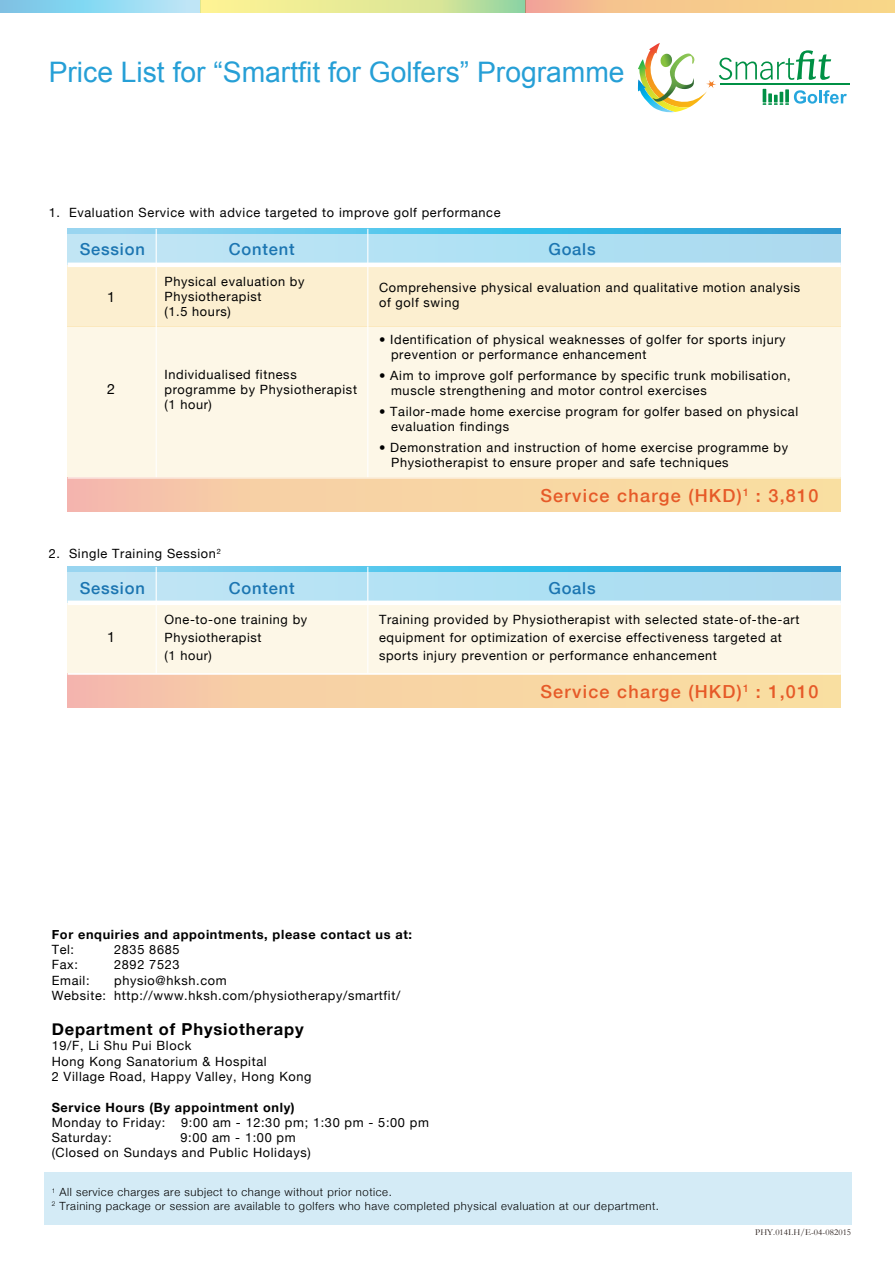
<style>
.page{position:relative;width:895px;height:1265px;background:#fff}
.page>*{position:absolute;margin:0;border:0;box-sizing:border-box;transform-origin:0 0}
.t1{font:28.2px "Arial";color:#269fd6}
.t2{font:500 18px "Helvetica Neue";letter-spacing:.07em;color:#e65a28}
.t3{font:500 16.5px "Helvetica Neue";letter-spacing:.05em;color:#1b75b1}
.t4{font:700 16.5px "Helvetica Neue";letter-spacing:.05em;color:#000}
.t5{font:14.25px "Helvetica Neue";color:#000}
.t6{font:12.75px/15px "Helvetica Neue";letter-spacing:.05em;color:#000}
.t7{font:700 12.75px "Helvetica Neue";letter-spacing:.05em;color:#000}
.t8{font:300 11.25px/13.5px "Helvetica Neue";letter-spacing:.05em;color:#000}
.t9{font:9px "Garamond";letter-spacing:.01em;color:#231815}
</style>
<div class="page">
<svg style="left:0;top:0;width:200px;height:13px;background:#94d7f0"></svg>
<svg style="left:200px;top:0;width:325px;height:13px;background:#dce897"></svg>
<svg style="left:525px;top:0;width:370px;height:13px;background:#f5c68d"></svg>
<div style="left:44px;top:1172px;width:807px;height:52px;background:#d4ebf6"></div>
<svg style="left:637px;top:43px;width:209px;height:70px"></svg>
<hr style="left:720px;top:83px;width:129px;height:2px;background:#009045">
<div style="left:68px;top:265px;width:772px;height:61px;background:#fcefd0"></div>
<div style="left:68px;top:326px;width:772px;height:152px;background:#fdf7e7"></div>
<svg style="left:68px;top:229px;width:772px;height:6px;background:#64c5e9"></svg>
<div style="left:68px;top:235px;width:772px;height:30px;background:linear-gradient(to right,#c0e6f5,#a8daf0)"></div>
<hr style="left:367px;top:229px;width:1px;height:249px;background:#fff">
<hr style="left:156px;top:229px;width:1px;height:249px;background:#fff">
<div style="left:68px;top:262px;width:772px;height:5px;background:#fff"></div>
<div style="left:68px;top:478px;width:772px;height:34px;background:linear-gradient(to right,#f5c2aa,#fae39f)"></div>
<hr style="left:68px;top:477px;width:772px;height:1px;background:#fff">
<div style="left:68px;top:603px;width:772px;height:71px;background:#fdf7e7"></div>
<div style="left:68px;top:674px;width:772px;height:34px;background:linear-gradient(to right,#f5c2aa,#fae39f)"></div>
<svg style="left:68px;top:567px;width:772px;height:6px;background:#64c5e9"></svg>
<div style="left:68px;top:573px;width:772px;height:30px;background:linear-gradient(to right,#c0e6f5,#a8daf0)"></div>
<hr style="left:68px;top:673px;width:772px;height:1px;background:#fff">
<hr style="left:367px;top:567px;width:1px;height:107px;background:#fff">
<hr style="left:156px;top:567px;width:1px;height:107px;background:#fff">
<div style="left:68px;top:600px;width:772px;height:5px;background:#fff"></div>
<h1 class="t1" style="left:49px;top:54px;width:577px">Price List for “Smartfit for Golfers” Programme</h1>
<p class="t6" style="left:49px;top:205px;width:453px">1. Evaluation Service with advice targeted to improve golf performance</p>
<p class="t3" style="left:80px;top:240px;width:67px">Session</p>
<p class="t3" style="left:229px;top:240px;width:67px">Content</p>
<p class="t3" style="left:548px;top:240px;width:49px">Goals</p>
<p class="t5" style="left:107px;top:288px;width:9px">1</p>
<p class="t5" style="left:107px;top:381px;width:9px">2</p>
<p class="t6" style="left:164px;top:274px;width:141px">Physical evaluation by<br>Physiotherapist<br>(1.5 hours)</p>
<p class="t6" style="left:164px;top:367px;width:194px">Individualised fitness programme by Physiotherapist (1 hour)</p>
<p class="t6" style="left:49px;top:546px;width:173px">2. Single Training Session<sup>2</sup></p>
<p class="t6" style="left:379px;top:280px;width:423px">Comprehensive physical evaluation and qualitative motion analysis of golf swing</p>
<p class="t6" style="left:391px;top:332px;width:396px;text-indent:-12px">• Identification of physical weaknesses of golfer for sports injury prevention or performance enhancement</p>
<p class="t6" style="left:391px;top:368px;width:401px;text-indent:-12px">• Aim to improve golf performance by specific trunk mobilisation, muscle strengthening and motor control exercises</p>
<p class="t6" style="left:391px;top:404px;width:408px;text-indent:-12px">• Tailor-made home exercise program for golfer based on physical evaluation findings</p>
<p class="t6" style="left:391px;top:440px;width:398px;text-indent:-12px">• Demonstration and instruction of home exercise programme by<br>Physiotherapist to ensure proper and safe techniques</p>
<h2 class="t2" style="left:540px;top:485px;width:280px">Service charge (HKD)<sup>1</sup> : 3,810</h2>
<p class="t3" style="left:80px;top:577px;width:67px">Session</p>
<p class="t3" style="left:229px;top:577px;width:67px">Content</p>
<p class="t3" style="left:548px;top:577px;width:49px">Goals</p>
<p class="t6" style="left:164px;top:610px;width:144px;line-height:18px">One-to-one training by<br>Physiotherapist<br>(1 hour)</p>
<p class="t6" style="left:379px;top:610px;width:422px;line-height:18px">Training provided by Physiotherapist with selected state-of-the-art equipment for optimization of exercise effectiveness targeted at sports injury prevention or performance enhancement</p>
<p class="t5" style="left:107px;top:628px;width:9px">1</p>
<h2 class="t2" style="left:540px;top:681px;width:280px">Service charge (HKD)<sup>1</sup> : 1,010</h2>
<p class="t7" style="left:52px;top:926px;width:362px">For enquiries and appointments, please contact us at:</p>
<p class="t6" style="left:52px;top:941px;width:24px">Tel:</p>
<p class="t6" style="left:114px;top:941px;width:67px">2835 8685</p>
<p class="t6" style="left:52px;top:957px;width:28px">Fax:</p>
<p class="t6" style="left:114px;top:957px;width:67px">2892 7523</p>
<p class="t6" style="left:52px;top:972px;width:39px">Email:</p>
<p class="t6" style="left:52px;top:972px;width:350px;text-indent:62px">physio@hksh.com<br>Website: http://www.hksh.com/physiotherapy/smartfit/</p>
<p class="t4" style="left:52px;top:1018px;width:253px">Department of Physiotherapy</p>
<p class="t6" style="left:52px;top:1038px;width:261px">19/F, Li Shu Pui Block<br>Hong Kong Sanatorium &amp; Hospital<br>2 Village Road, Happy Valley, Hong Kong</p>
<p class="t7" style="left:52px;top:1099px;width:244px">Service Hours (By appointment only)</p>
<p class="t6" style="left:52px;top:1114px;width:379px">Monday to Friday: 9:00 am - 12:30 pm; 1:30 pm - 5:00 pm<br>Saturday:</p>
<p class="t6" style="left:52px;top:1129px;width:260px;text-indent:129px">9:00 am - 1:00 pm (Closed on Sundays and Public Holidays)</p>
<p class="t8" style="left:52px;top:1185px;width:609px"><sup>1</sup> All service charges are subject to change without prior notice.<br><sup>2</sup> Training package or session are available to golfers who have completed physical evaluation at our department.</p>
<p class="t9" style="left:755px;top:1226px;width:97px">PHY.014I.H/E-04-082015</p>
</div>
